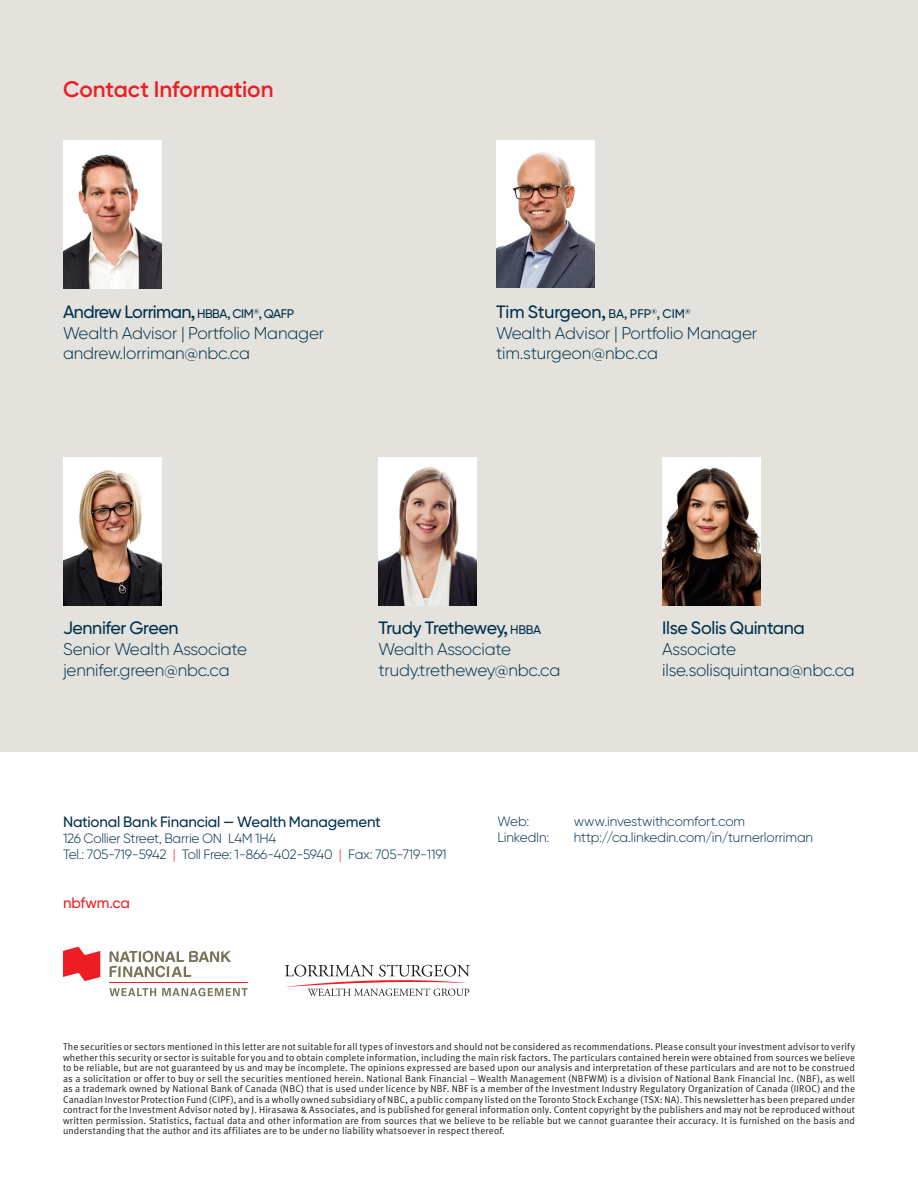
<style>
.page{position:relative;width:918px;height:1188px;background:#fff}
.page>*{position:absolute;margin:0;border:0;box-sizing:border-box;transform-origin:0 0}
.MASTER_Head{font:600 22.5px "Gilroy BN";color:#ee1d23}
.MASTER_Body{font:500 17.85px "Gilroy BN";letter-spacing:-.02em;color:#00314d}
.MASTER_Body-2{font:300 16.95px "Gilroy BN";letter-spacing:-.01em;color:#00314d}
.MASTER_Body-3{font:500 15px "Gilroy BN";letter-spacing:-.01em;color:#00314d}
.MASTER_Body-4{font:500 15px "Gilroy BN";letter-spacing:-.015em;color:#ee1d23}
.MASTER_Body-5{font:300 13.5px "Gilroy BN";letter-spacing:-.02em;color:#00314d}
.t1{font:9.75px/10.5px "Meta Normal LF";letter-spacing:.015em;color:#231f20;text-align:justify}
.s1{font-size:12.45px}
.s2{color:#ee1d23}
</style>
<div class="page">
<div style="left:0;top:0;width:918px;height:752px;background:#e4e2dc"></div>
<svg style="left:63px;top:947px;width:37px;height:34px"></svg>
<svg style="left:109px;top:988px;width:47px;height:8px"></svg>
<svg style="left:162px;top:988px;width:86px;height:8px"></svg>
<hr style="left:109px;top:982px;width:139px;height:1px;background:#ee1d23">
<svg style="left:109px;top:951px;width:122px;height:26px"></svg>
<svg style="left:285px;top:964px;width:185px;height:32px"></svg>
<img style="left:63px;top:141px;width:98px;height:147px">
<img style="left:496px;top:140px;width:98px;height:148px">
<img style="left:63px;top:458px;width:98px;height:147px">
<img style="left:378px;top:458px;width:99px;height:147px">
<img style="left:662px;top:458px;width:99px;height:147px">
<p class="MASTER_Head" style="left:63px;top:75px;width:212px">Contact Information</p>
<p class="MASTER_Body" style="left:63px;top:301px;width:233px">Andrew Lorriman, <span class="s1">HBBA, CIM</span><sup>®</sup><span class="s1">, QAFP</span></p>
<p class="MASTER_Body-2" style="left:63px;top:322px;width:263px">Wealth Advisor | Portfolio Manager</p>
<p class="MASTER_Body-2" style="left:63px;top:343px;width:188px">andrew.lorriman@nbc.ca</p>
<p class="MASTER_Body" style="left:496px;top:301px;width:196px">Tim Sturgeon, <span class="s1">BA, PFP</span><sup>®</sup><span class="s1">, CIM</span><sup>®</sup></p>
<p class="MASTER_Body-2" style="left:496px;top:322px;width:263px">Wealth Advisor | Portfolio Manager</p>
<p class="MASTER_Body-2" style="left:496px;top:343px;width:163px">tim.sturgeon@nbc.ca</p>
<p class="MASTER_Body" style="left:63px;top:617px;width:117px">Jennifer Green</p>
<p class="MASTER_Body-2" style="left:63px;top:639px;width:186px">Senior Wealth Associate</p>
<p class="MASTER_Body-2" style="left:63px;top:659px;width:168px">jennifer.green@nbc.ca</p>
<p class="MASTER_Body" style="left:378px;top:617px;width:164px">Trudy Trethewey, <span class="s1">HBBA</span></p>
<p class="MASTER_Body-2" style="left:378px;top:639px;width:134px">Wealth Associate</p>
<p class="MASTER_Body-2" style="left:378px;top:659px;width:184px">trudy.trethewey@nbc.ca</p>
<p class="MASTER_Body" style="left:662px;top:617px;width:144px">Ilse Solis Quintana</p>
<p class="MASTER_Body-2" style="left:662px;top:639px;width:76px">Associate</p>
<p class="MASTER_Body-2" style="left:662px;top:659px;width:194px">ilse.solisquintana@nbc.ca</p>
<p class="MASTER_Body-3" style="left:63px;top:813px;width:319px">National Bank Financial — Wealth Management</p>
<p class="MASTER_Body-5" style="left:63px;top:830px;width:215px">126 Collier Street, Barrie ON L4M 1H4</p>
<p class="MASTER_Body-5" style="left:63px;top:846px;width:385px">Tel.: 705-719-5942 <span class="s2">|</span> Toll Free: 1-866-402-5940 <span class="s2">|</span> Fax: 705-719-1191</p>
<p class="MASTER_Body-4" style="left:63px;top:894px;width:69px">nbfwm.ca</p>
<p class="MASTER_Body-5" style="left:497px;top:813px;width:33px">Web:</p>
<p class="MASTER_Body-5" style="left:574px;top:813px;width:173px">www.investwithcomfort.com</p>
<p class="MASTER_Body-5" style="left:497px;top:829px;width:54px">LinkedIn:</p>
<p class="MASTER_Body-5" style="left:574px;top:829px;width:241px">http://ca.linkedin.com/in/turnerlorriman</p>
<p class="t1" style="left:63px;top:1041px;width:794px">The securities or sectors mentioned in this letter are not suitable for all types of investors and should not be considered as recommendations. Please consult your investment advisor to verify whether this security or sector is suitable for you and to obtain complete information, including the main risk factors. The particulars contained herein were obtained from sources we believe to be reliable, but are not guaranteed by us and may be incomplete. The opinions expressed are based upon our analysis and interpretation of these particulars and are not to be construed as a solicitation or offer to buy or sell the securities mentioned herein. National Bank Financial – Wealth Management (NBFWM) is a division of National Bank Financial Inc. (NBF), as well as a trademark owned by National Bank of Canada (NBC) that is used under licence by NBF. NBF is a member of the Investment Industry Regulatory Organization of Canada (IIROC) and the Canadian Investor Protection Fund (CIPF), and is a wholly owned subsidiary of NBC, a public company listed on the Toronto Stock Exchange (TSX: NA). This newsletter has been prepared under contract for the Investment Advisor noted by J. Hirasawa &amp; Associates, and is published for general information only. Content copyright by the publishers and may not be reproduced without written permission. Statistics, factual data and other information are from sources that we believe to be reliable but we cannot guarantee their accuracy. It is furnished on the basis and understanding that the author and its affiliates are to be under no liability whatsoever in respect thereof.</p>
</div>
